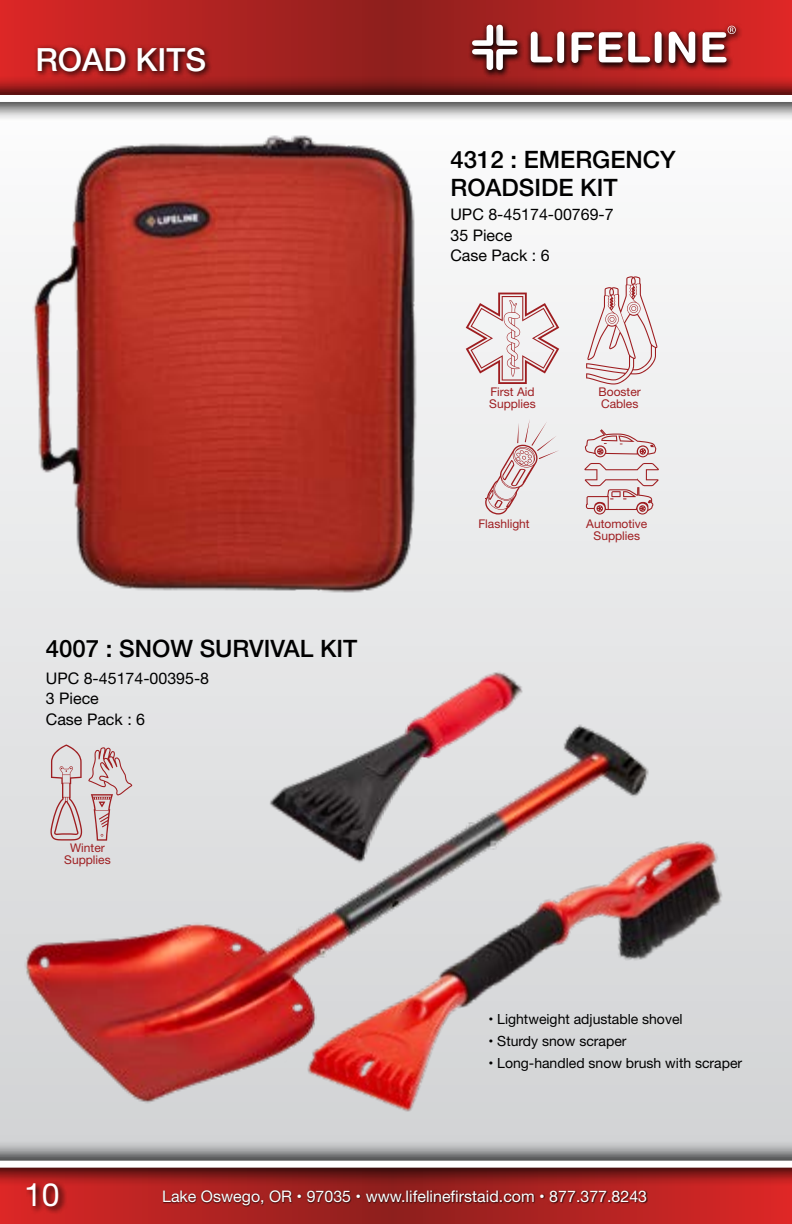
<style>
.page{position:relative;width:792px;height:1224px;background:#fff}
.page>*{position:absolute;margin:0;border:0;box-sizing:border-box;transform-origin:0 0}
.t1{font:500 32px "Helvetica Neue";color:#fff}
.t2{font:32px "Helvetica Neue";color:#fff}
.t3{font:500 24px/28px "Helvetica Neue";color:#000}
.t4{font:16px/20.8px "Helvetica Neue";color:#000}
.t5{font:16px "Helvetica Neue";color:#fff}
.t6{font:14px "Helvetica Neue";color:#000}
.t7{font:12px/12px "Helvetica Neue";color:#9e1d20}
</style>
<div class="page">
<svg style="left:0;top:0;width:792px;height:75px;background:#b12221"></svg>
<svg style="left:0;top:1187px;width:792px;height:37px;background:#b92322"></svg>
<div style="left:0;top:96px;width:792px;height:1068px;background:linear-gradient(to bottom,#fcfcfc,#d1d2d4)"></div>
<svg style="left:0;top:75px;width:792px;height:46px;background:#9e6c6b"></svg>
<div style="left:0;top:95px;width:792px;height:7px;background:#fff"></div>
<svg style="left:0;top:1141px;width:792px;height:46px;background:#925d5d"></svg>
<div style="left:0;top:1161px;width:792px;height:7px;background:#fff"></div>
<div style="left:468px;top:22px;width:275px;height:57px;background:#000;opacity:.75"></div>
<div style="left:526px;top:29px;width:33px;height:42px;background:#000;opacity:.75"></div>
<svg style="left:531px;top:32px;width:21px;height:30px"></svg>
<div style="left:552px;top:29px;width:19px;height:43px;background:#000;opacity:.75"></div>
<div style="left:557px;top:32px;width:7px;height:31px;background:#fff;border-radius:3px"></div>
<div style="left:566px;top:28px;width:36px;height:44px;background:#000;opacity:.75"></div>
<div style="left:594px;top:28px;width:36px;height:43px;background:#000;opacity:.75"></div>
<div style="left:623px;top:29px;width:34px;height:42px;background:#000;opacity:.75"></div>
<svg style="left:572px;top:32px;width:78px;height:31px"></svg>
<div style="left:650px;top:29px;width:19px;height:43px;background:#000;opacity:.75"></div>
<div style="left:655px;top:32px;width:7px;height:31px;background:#fff;border-radius:3px"></div>
<div style="left:664px;top:29px;width:38px;height:43px;background:#000;opacity:.75"></div>
<svg style="left:669px;top:32px;width:26px;height:31px"></svg>
<div style="left:697px;top:28px;width:36px;height:43px;background:#000;opacity:.75"></div>
<div style="left:491px;top:22px;width:33px;height:33px;background:#000;opacity:.75"></div>
<div style="left:468px;top:22px;width:33px;height:33px;background:#000;opacity:.75"></div>
<div style="left:468px;top:45px;width:33px;height:33px;background:#000;opacity:.75"></div>
<div style="left:491px;top:45px;width:33px;height:33px;background:#000;opacity:.75"></div>
<svg style="left:472px;top:25px;width:45px;height:45px"></svg>
<div style="left:723px;top:23px;width:20px;height:20px;background:#000;opacity:.75"></div>
<svg style="left:703px;top:26px;width:33px;height:36px"></svg>
<div style="left:163px;top:1189px;width:485px;height:18px;background:#000;opacity:.75"></div>
<div style="left:24px;top:1181px;width:44px;height:34px;background:#000;opacity:.88"></div>
<svg style="left:34px;top:44px;width:179px;height:35px;background:#8f1a19"></svg>
<img style="left:17px;top:718px;width:638px;height:392px">
<img style="left:26px;top:126px;width:403px;height:479px">
<svg style="left:586px;top:276px;width:71px;height:109px"></svg>
<svg style="left:466px;top:293px;width:93px;height:91px"></svg>
<svg style="left:485px;top:419px;width:74px;height:96px;background:#e5d9da"></svg>
<svg style="left:584px;top:463px;width:75px;height:52px;background:#dec9cb"></svg>
<svg style="left:585px;top:429px;width:71px;height:28px;background:#dec6c7"></svg>
<img style="left:274px;top:828px;width:493px;height:311px">
<img style="left:255px;top:648px;width:273px;height:230px">
<svg style="left:50px;top:744px;width:32px;height:97px;background:#d5c1c2"></svg>
<svg style="left:88px;top:747px;width:44px;height:94px;background:#d6c5c7"></svg>
<h1 class="t1" style="left:35px;top:34px;width:172px">ROAD KITS</h1>
<h2 class="t3" style="left:46px;top:634px;width:313px">4007 : SNOW SURVIVAL KIT</h2>
<p class="t4" style="left:46px;top:668px;width:165px">UPC 8-45174-00395-8<br>3 Piece<br>Case Pack : 6</p>
<p class="t7" style="left:64px;top:843px;width:48px;text-align:center">Winter<br>Supplies</p>
<h2 class="t3" style="left:450px;top:144px;width:227px">4312 : EMERGENCY<br>ROADSIDE KIT</h2>
<p class="t4" style="left:450px;top:205px;width:165px">UPC 8-45174-00769-7<br>35 Piece<br>Case Pack : 6</p>
<p class="t7" style="left:489px;top:386px;width:48px">First Aid<br>Supplies</p>
<p class="t7" style="left:599px;top:386px;width:44px">Booster<br>Cables</p>
<p class="t7" style="left:478px;top:518px;width:53px">Flashlight</p>
<p class="t7" style="left:586px;top:518px;width:63px;text-align:center">Automotive<br>Supplies</p>
<p class="t6" style="left:488px;top:1009px;width:196px">• Lightweight adjustable shovel</p>
<p class="t6" style="left:488px;top:1031px;width:140px">• Sturdy snow scraper</p>
<p class="t6" style="left:488px;top:1053px;width:255px">• Long-handled snow brush with scraper</p>
<h1 class="t2" style="left:24px;top:1171px;width:37px">10</h1>
<p class="t5" style="left:162px;top:1185px;width:487px">Lake Oswego, OR • 97035 • www.lifelinefirstaid.com • 877.377.8243</p>
</div>
